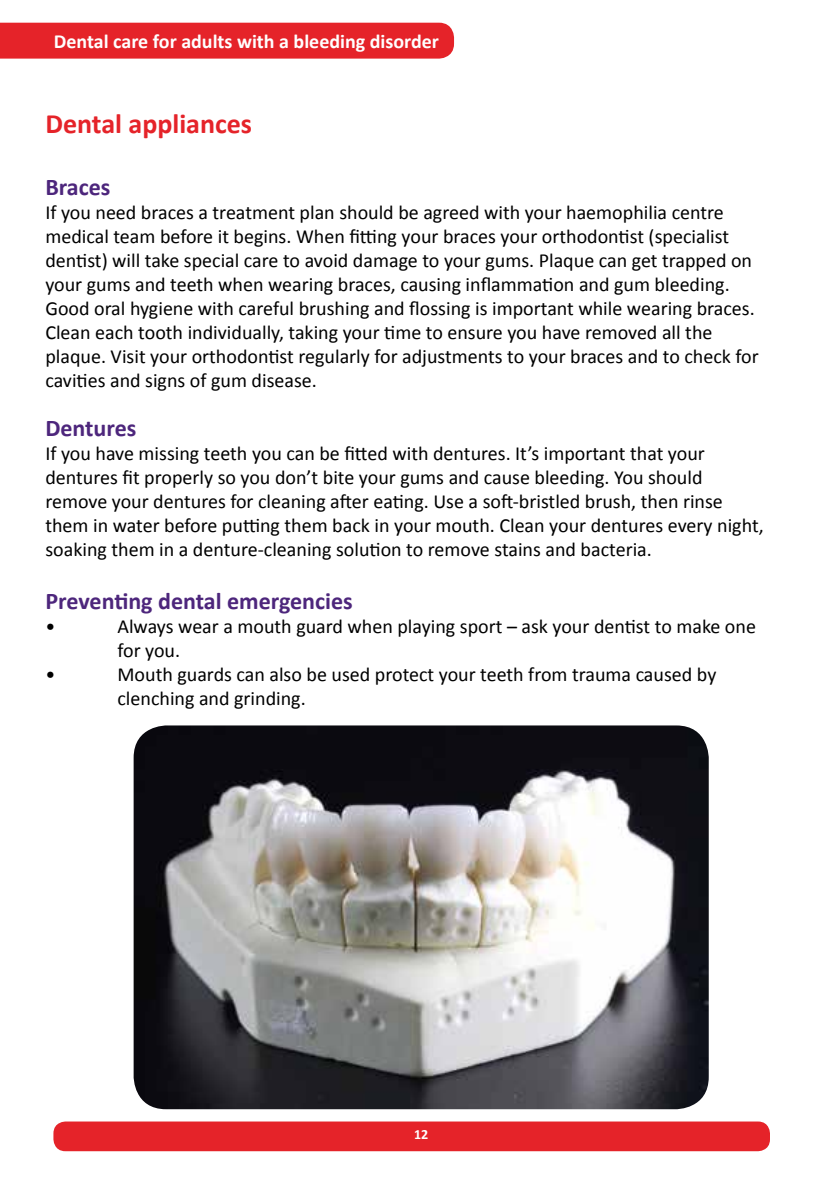
<style>
.page{position:relative;width:840px;height:1191px;background:#fff}
.page>*{position:absolute;margin:0;border:0;box-sizing:border-box;transform-origin:0 0}
.t1{font:700 28px "Calibri";color:#e52329}
.t2{font:700 24px "Calibri";color:#4d267c}
.t3{font:20px/24px "Calibri";color:#000}
.t4{font:700 20px "Calibri";color:#fff}
.t5{font:700 14px "Calibri";color:#fff}
</style>
<div class="page">
<div style="left:0;top:23px;width:454px;height:36px;background:#e52329"></div>
<div style="left:53px;top:1121px;width:716px;height:30px;background:#e52329;border-radius:12px"></div>
<img style="left:133px;top:725px;width:575px;height:384px">
<p class="t4" style="left:54px;top:29px;width:386px">Dental care for adults with a bleeding disorder</p>
<h1 class="t1" style="left:45px;top:105px;width:208px">Dental appliances</h1>
<p class="t2" style="left:45px;top:172px;width:66px">Braces</p>
<p class="t3" style="left:45px;top:201px;width:714px">If you need braces a treatment plan should be agreed with your haemophilia centre medical team before it begins. When fitting your braces your orthodontist (specialist dentist) will take special care to avoid damage to your gums. Plaque can get trapped on your gums and teeth when wearing braces, causing inflammation and gum bleeding.<br>Good oral hygiene with careful brushing and flossing is important while wearing braces.<br>Clean each tooth individually, taking your time to ensure you have removed all the plaque. Visit your orthodontist regularly for adjustments to your braces and to check for cavities and signs of gum disease.</p>
<p class="t2" style="left:45px;top:413px;width:92px">Dentures</p>
<p class="t3" style="left:45px;top:441px;width:719px">If you have missing teeth you can be fitted with dentures. It’s important that your dentures fit properly so you don’t bite your gums and cause bleeding. You should remove your dentures for cleaning after eating. Use a soft-bristled brush, then rinse them in water before putting them back in your mouth. Clean your dentures every night, soaking them in a denture-cleaning solution to remove stains and bacteria.</p>
<p class="t2" style="left:45px;top:585px;width:309px">Preventing dental emergencies</p>
<p class="t3" style="left:45px;top:614px;width:11px">•</p>
<p class="t3" style="left:117px;top:614px;width:639px">Always wear a mouth guard when playing sport – ask your dentist to make one for you.</p>
<p class="t3" style="left:45px;top:662px;width:11px">•</p>
<p class="t3" style="left:117px;top:662px;width:600px">Mouth guards can also be used protect your teeth from trauma caused by clenching and grinding.</p>
<p class="t5" style="left:414px;top:1125px;width:16px">12</p>
</div>
